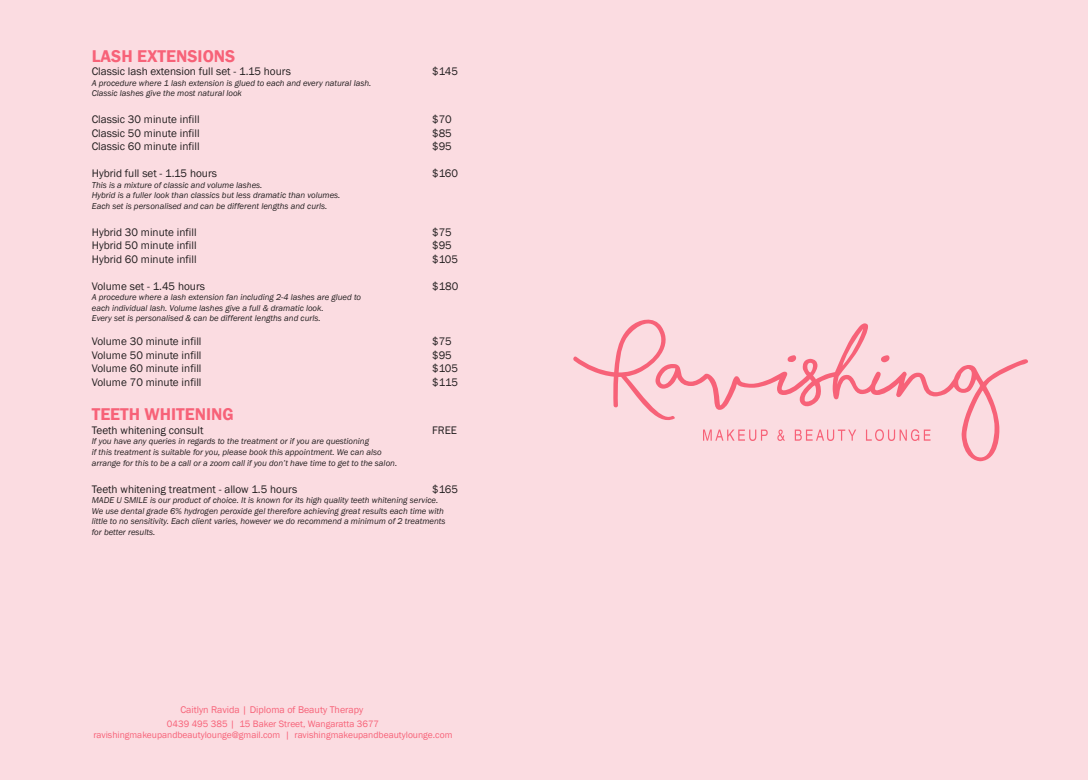
<style>
.page{position:relative;width:1088px;height:780px;background:#fbdce1}
.page>*{position:absolute;margin:0;border:0;box-sizing:border-box;transform-origin:0 0}
.t1{font:600 17.5px "Franklin Gothic";color:#f76278}
.t2{font:11.25px "Franklin Gothic";color:#231f20}
.t3{font:10px "Franklin Gothic";color:#f76278}
.t4{font:9.5px/11.5px "Franklin Gothic";color:#f76278;text-align:center}
.t5{font:italic 8.75px/10.5px "Franklin Gothic";color:#231f20}
</style>
<div class="page">
<svg style="left:675px;top:323px;width:353px;height:138px"></svg>
<svg style="left:573px;top:319px;width:102px;height:101px"></svg>
<h1 class="t1" style="left:92px;top:45px;width:145px">LASH EXTENSIONS</h1>
<p class="t2" style="left:92px;top:64px;width:201px">Classic lash extension full set - 1.15 hours</p>
<p class="t2" style="left:432px;top:64px;width:28px">$145</p>
<p class="t5" style="left:92px;top:78px;width:281px">A procedure where 1 lash extension is glued to each and every natural lash.<br>Classic lashes give the most natural look</p>
<p class="t2" style="left:92px;top:112px;width:109px">Classic 30 minute infill</p>
<p class="t2" style="left:432px;top:112px;width:21px">$70</p>
<p class="t2" style="left:92px;top:126px;width:109px">Classic 50 minute infill</p>
<p class="t2" style="left:432px;top:126px;width:21px">$85</p>
<p class="t2" style="left:92px;top:139px;width:109px">Classic 60 minute infill</p>
<p class="t2" style="left:432px;top:139px;width:21px">$95</p>
<p class="t2" style="left:92px;top:166px;width:127px">Hybrid full set - 1.15 hours</p>
<p class="t2" style="left:432px;top:166px;width:27px">$160</p>
<p class="t5" style="left:92px;top:180px;width:250px">This is a mixture of classic and volume lashes.<br>Hybrid is a fuller look than classics but less dramatic than volumes.<br>Each set is personalised and can be different lengths and curls.</p>
<p class="t2" style="left:92px;top:225px;width:106px">Hybrid 30 minute infill</p>
<p class="t2" style="left:432px;top:225px;width:21px">$75</p>
<p class="t2" style="left:92px;top:238px;width:106px">Hybrid 50 minute infill</p>
<p class="t2" style="left:432px;top:238px;width:21px">$95</p>
<p class="t2" style="left:92px;top:252px;width:106px">Hybrid 60 minute infill</p>
<p class="t2" style="left:432px;top:252px;width:28px">$105</p>
<p class="t2" style="left:92px;top:279px;width:115px">Volume set - 1.45 hours</p>
<p class="t2" style="left:432px;top:279px;width:28px">$180</p>
<p class="t5" style="left:92px;top:292px;width:271px">A procedure where a lash extension fan including 2-4 lashes are glued to each individual lash. Volume lashes give a full &amp; dramatic look.<br>Every set is personalised &amp; can be different lengths and curls.</p>
<p class="t2" style="left:92px;top:334px;width:111px">Volume 30 minute infill</p>
<p class="t2" style="left:432px;top:334px;width:21px">$75</p>
<p class="t2" style="left:92px;top:348px;width:111px">Volume 50 minute infill</p>
<p class="t2" style="left:432px;top:348px;width:21px">$95</p>
<p class="t2" style="left:92px;top:361px;width:111px">Volume 60 minute infill</p>
<p class="t2" style="left:432px;top:361px;width:28px">$105</p>
<p class="t2" style="left:92px;top:375px;width:111px">Volume 70 minute infill</p>
<p class="t2" style="left:432px;top:375px;width:28px">$115</p>
<h1 class="t1" style="left:92px;top:404px;width:143px">TEETH WHITENING</h1>
<p class="t2" style="left:92px;top:423px;width:113px">Teeth whitening consult</p>
<p class="t2" style="left:432px;top:423px;width:26px">FREE</p>
<p class="t5" style="left:92px;top:436px;width:307px">If you have any queries in regards to the treatment or if you are questioning<br>if this treatment is suitable for you, please book this appointment. We can also arrange for this to be a call or a zoom call if you don’t have time to get to the salon.</p>
<p class="t2" style="left:92px;top:481px;width:207px">Teeth whitening treatment - allow 1.5 hours</p>
<p class="t2" style="left:432px;top:481px;width:27px">$165</p>
<p class="t5" style="left:92px;top:495px;width:355px">MADE U SMILE is our product of choice. It is known for its high quality teeth whitening service.<br>We use dental grade 6% hydrogen peroxide gel therefore achieving great results each time with little to no sensitivity. Each client varies, however we do recommend a minimum of 2 treatments for better results.</p>
<p class="t3" style="left:180px;top:703px;width:184px">Caitlyn Ravida | Diploma of Beauty Therapy</p>
<p class="t4" style="left:93px;top:718px;width:360px">0439 495 385 | 15 Baker Street, Wangaratta 3677 ravishingmakeupandbeautylounge@gmail.com | ravishingmakeupandbeautylounge.com</p>
</div>
